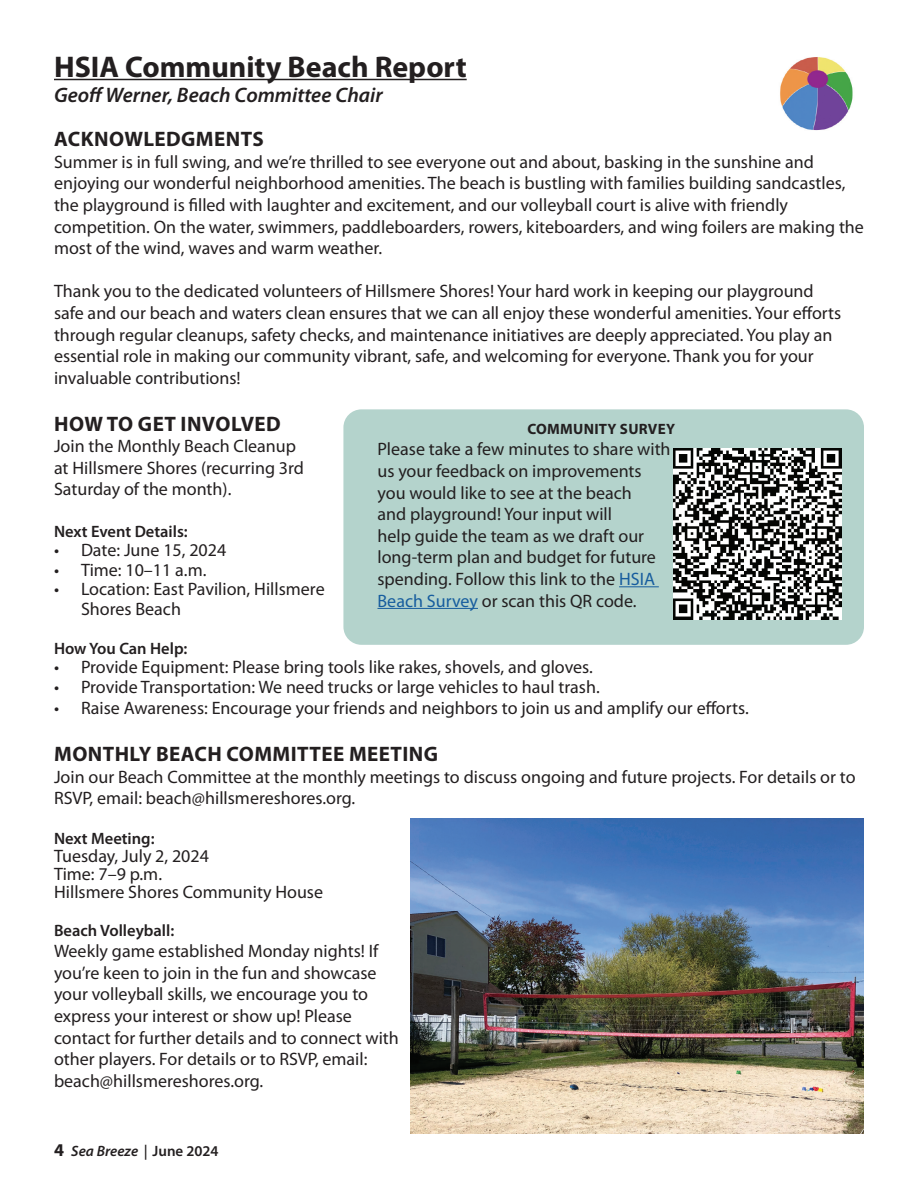
<style>
.page{position:relative;width:918px;height:1188px;background:#fff}
.page>*{position:absolute;margin:0;border:0;box-sizing:border-box;transform-origin:0 0}
.t1{font:700 30px "Myriad Pro";color:#231f20}
.t2{font:700 21px "Myriad Pro";letter-spacing:.02em;color:#231f20}
.t3{font:italic 600 21px "Myriad Pro";color:#231f20}
.t4{font:18px/21.6px "Myriad Pro";color:#231f20}
.t5{font:600 16.5px "Myriad Pro";color:#231f20}
.t6{font:italic 600 15px "Myriad Pro";color:#231f20}
.t7{font:700 15px "Myriad Pro";letter-spacing:.02em;color:#231f20}
.s1{color:#175d9e}
.s2{font-weight:700;font-style:normal;font-size:18px}
.s3{font-style:normal}
</style>
<div class="page">
<hr style="left:54px;top:79px;width:413px;height:1px;background:#231f20">
<img style="left:780px;top:57px;width:73px;height:74px">
<img style="left:410px;top:819px;width:454px;height:315px">
<div style="left:343px;top:409px;width:521px;height:236px;background:#b4d3cc;border-radius:18px"></div>
<hr style="left:619px;top:586px;width:40px;height:1px;background:#175d9e">
<hr style="left:377px;top:608px;width:101px;height:1px;background:#175d9e">
<img style="left:674px;top:449px;width:167px;height:171px">
<h1 class="t1" style="left:54px;top:47px;width:414px">HSIA Community Beach Report</h1>
<p class="t3" style="left:54px;top:81px;width:330px">Geoff Werner, Beach Committee Chair</p>
<p class="t2" style="left:54px;top:126px;width:211px">ACKNOWLEDGMENTS</p>
<p class="t4" style="left:54px;top:151px;width:812px">Summer is in full swing, and we’re thrilled to see everyone out and about, basking in the sunshine and enjoying our wonderful neighborhood amenities. The beach is bustling with families building sandcastles, the playground is filled with laughter and excitement, and our volleyball court is alive with friendly competition. On the water, swimmers, paddleboarders, rowers, kiteboarders, and wing foilers are making the most of the wind, waves and warm weather.</p>
<p class="t4" style="left:54px;top:280px;width:789px">Thank you to the dedicated volunteers of Hillsmere Shores! Your hard work in keeping our playground safe and our beach and waters clean ensures that we can all enjoy these wonderful amenities. Your efforts through regular cleanups, safety checks, and maintenance initiatives are deeply appreciated. You play an essential role in making our community vibrant, safe, and welcoming for everyone. Thank you for your invaluable contributions!</p>
<p class="t2" style="left:54px;top:410px;width:228px">HOW TO GET INVOLVED</p>
<p class="t4" style="left:54px;top:435px;width:252px">Join the Monthly Beach Cleanup at Hillsmere Shores (recurring 3rd<br>Saturday of the month).</p>
<p class="t5" style="left:54px;top:521px;width:135px">Next Event Details:</p>
<p class="t4" style="left:54px;top:539px;width:174px">• Date: June 15, 2024</p>
<p class="t4" style="left:54px;top:558px;width:154px">• Time: 10–11 a.m.</p>
<p class="t4" style="left:81px;top:579px;width:245px;line-height:19.5px;text-indent:-27px">• Location: East Pavilion, Hillsmere<br>Shores Beach</p>
<p class="t5" style="left:54px;top:638px;width:135px">How You Can Help:</p>
<p class="t4" style="left:54px;top:656px;width:540px">• Provide Equipment: Please bring tools like rakes, shovels, and gloves.</p>
<p class="t4" style="left:54px;top:675px;width:547px">• Provide Transportation: We need trucks or large vehicles to haul trash.</p>
<p class="t4" style="left:54px;top:697px;width:696px">• Raise Awareness: Encourage your friends and neighbors to join us and amplify our efforts.</p>
<p class="t2" style="left:54px;top:740px;width:385px">MONTHLY BEACH COMMITTEE MEETING</p>
<p class="t4" style="left:54px;top:765px;width:803px">Join our Beach Committee at the monthly meetings to discuss ongoing and future projects. For details or to<br>RSVP, email: beach@hillsmereshores.org.</p>
<p class="t5" style="left:54px;top:828px;width:102px">Next Meeting:</p>
<p class="t4" style="left:54px;top:846px;width:271px;line-height:18px">Tuesday, July 2, 2024<br>Time: 7–9 p.m.<br>Hillsmere Shores Community House</p>
<p class="t5" style="left:54px;top:920px;width:122px">Beach Volleyball:</p>
<p class="t4" style="left:54px;top:940px;width:346px">Weekly game established Monday nights! If you’re keen to join in the fun and showcase your volleyball skills, we encourage you to express your interest or show up! Please contact for further details and to connect with other players. For details or to RSVP, email: beach@hillsmereshores.org.</p>
<p class="t7" style="left:527px;top:419px;width:149px">COMMUNITY SURVEY</p>
<p class="t4" style="left:377px;top:438px;width:295px">Please take a few minutes to share with us your feedback on improvements you would like to see at the beach<br>and playground! Your input will<br>help guide the team as we draft our long-term plan and budget for future spending. Follow this link to the <span class="s1">HSIA Beach Survey</span> or scan this QR code.</p>
<p class="t6" style="left:54px;top:1142px;width:166px"><span class="s2">4</span> Sea Breeze | <span class="s3">June 2024</span></p>
</div>
